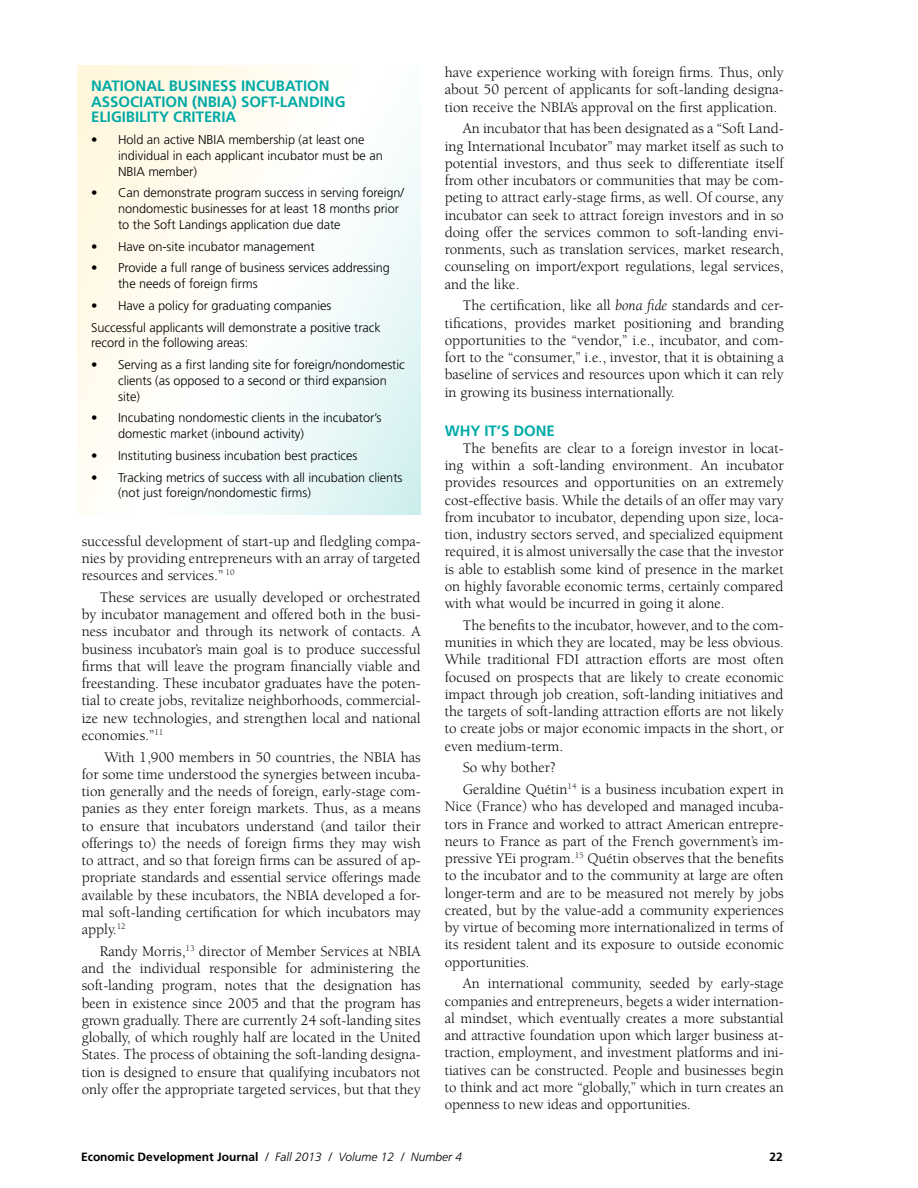
<style>
.page{position:relative;width:918px;height:1188px;background:#fff}
.page>*{position:absolute;margin:0;border:0;box-sizing:border-box;transform-origin:0 0}
.t1{font:15px/17.2px "Berkeley";color:#000;text-align:justify}
.t2{font:700 15px/15.8px "Frutiger";color:#00aaa6}
.t3{font:300 12.75px/15.8px "Frutiger";letter-spacing:-.005em;color:#000}
.t4{font:700 12px "Frutiger";color:#000}
.s1{font-style:italic}
.s2{font-weight:300;font-style:italic}
</style>
<div class="page">
<svg style="left:78px;top:66px;width:342px;height:448px"></svg>
<p class="t2" style="left:91px;top:78px;width:240px">NATIONAL BUSINESS INCUBATION<br>ASSOCIATION (NBIA</p>
<p class="t2" style="left:91px;top:93px;width:256px;text-indent:141px">) SOFT-LANDING<br>ELIGIBILITY CRITERIA</p>
<p class="t3" style="left:118px;top:132px;width:266px;text-indent:-27px">• Hold an active NBIA membership (at least one individual in each applicant incubator must be an<br>NBIA member)</p>
<p class="t3" style="left:118px;top:185px;width:288px;text-indent:-27px">• Can demonstrate program success in serving foreign/ nondomestic businesses for at least 18 months prior to the Soft Landings application due date</p>
<p class="t3" style="left:91px;top:238px;width:225px">• Have on-site incubator management</p>
<p class="t3" style="left:118px;top:260px;width:273px;text-indent:-27px">• Provide a full range of business services addressing the needs of foreign firms</p>
<p class="t3" style="left:91px;top:294px;width:291px;line-height:21.8px">• Have a policy for graduating companies<br>Successful applicants will demonstrate a positive track</p>
<p class="t3" style="left:91px;top:335px;width:159px">record in the following areas:</p>
<p class="t3" style="left:118px;top:357px;width:288px;text-indent:-27px">• Serving as a first landing site for foreign/nondomestic clients (as opposed to a second or third expansion site)</p>
<p class="t3" style="left:118px;top:410px;width:265px;text-indent:-27px">• Incubating nondomestic clients in the incubator’s domestic market (inbound activity)</p>
<p class="t3" style="left:91px;top:447px;width:268px">• Instituting business incubation best practices</p>
<p class="t3" style="left:118px;top:469px;width:286px;text-indent:-27px">• Tracking metrics of success with all incubation clients (not just foreign/nondomestic firms)</p>
<p class="t1" style="left:82px;top:533px;width:340px">successful development of start-up and fledgling compa&shy;nies by providing entrepreneurs with an array of targeted resources and services.” <sup>10</sup></p>
<p class="t1" style="left:82px;top:589px;width:341px;text-indent:18px">These services are usually developed or orchestrated by incubator management and offered both in the busi&shy;ness incubator and through its network of contacts. A business incubator’s main goal is to produce successful firms that will leave the program financially viable and freestanding. These incubator graduates have the poten&shy;tial to create jobs, revitalize neighborhoods, commercial&shy;ize new technologies, and strengthen local and national economies.”<sup>11</sup></p>
<p class="t1" style="left:82px;top:749px;width:341px;text-indent:23px">With 1,900 members in 50 countries, the NBIA has for some time understood the synergies between incuba&shy;tion generally and the needs of foreign, early-stage com&shy;panies as they enter foreign markets. Thus, as a means to ensure that incubators understand (and tailor their offerings to) the needs of foreign firms they may wish to attract, and so that foreign firms can be assured of ap&shy;propriate standards and essential service offerings made available by these incubators, the NBIA developed a for&shy;mal soft-landing certification for which incubators may apply.<sup>12</sup></p>
<p class="t1" style="left:82px;top:943px;width:341px;text-indent:18px">Randy Morris,<sup>13</sup> director of Member Services at NBIA and the individual responsible for administering the soft-landing program, notes that the designation has been in existence since 2005 and that the program has grown gradually. There are currently 24 soft-landing sites globally, of which roughly half are located in the United States. The process of obtaining the soft-landing designa&shy;tion is designed to ensure that qualifying incubators not only offer the appropriate targeted services, but that they</p>
<p class="t1" style="left:445px;top:64px;width:341px">have experience working with foreign firms. Thus, only about 50 percent of applicants for soft-landing designa&shy;tion receive the NBIA’s approval on the first application.</p>
<p class="t1" style="left:445px;top:120px;width:341px;text-indent:18px">An incubator that has been designated as a “Soft Land&shy;ing International Incubator” may market itself as such to potential investors, and thus seek to differentiate itself from other incubators or communities that may be com&shy;peting to attract early-stage firms, as well. Of course, any incubator can seek to attract foreign investors and in so doing offer the services common to soft-landing envi&shy;ronments, such as translation services, market research, counseling on import/export regulations, legal services, and the like.</p>
<p class="t1" style="left:445px;top:297px;width:341px;text-indent:18px">The certification, like all <span class="s1">bona fide</span> standards and cer&shy;tifications, provides market positioning and branding opportunities to the “vendor,” i.e., incubator, and com&shy;fort to the “consumer,” i.e., investor, that it is obtaining a baseline of services and resources upon which it can rely in growing its business internationally.</p>
<p class="t2" style="left:445px;top:422px;width:110px">WHY IT’S DONE</p>
<p class="t1" style="left:445px;top:440px;width:341px;text-indent:18px">The benefits are clear to a foreign investor in locat&shy;ing within a soft-landing environment. An incubator provides resources and opportunities on an extremely cost-effective basis. While the details of an offer may vary from incubator to incubator, depending upon size, loca&shy;tion, industry sectors served, and specialized equipment required, it is almost universally the case that the investor is able to establish some kind of presence in the market on highly favorable economic terms, certainly compared with what would be incurred in going it alone.</p>
<p class="t1" style="left:445px;top:617px;width:341px;text-indent:18px">The benefits to the incubator, however, and to the com&shy;munities in which they are located, may be less obvious.<br>While traditional FDI attraction efforts are most often focused on prospects that are likely to create economic impact through job creation, soft-landing initiatives and the targets of soft-landing attraction efforts are not likely to create jobs or major economic impacts in the short, or even medium-term.</p>
<p class="t1" style="left:463px;top:757px;width:323px;line-height:21.8px">So why bother?<br>Geraldine Quétin<sup>14</sup> is a business incubation expert in</p>
<p class="t1" style="left:445px;top:798px;width:341px">Nice (France) who has developed and managed incuba&shy;tors in France and worked to attract American entrepre&shy;neurs to France as part of the French government’s im&shy;pressive YEi program.<sup>15</sup> Quétin observes that the benefits to the incubator and to the community at large are often longer-term and are to be measured not merely by jobs created, but by the value-add a community experiences by virtue of becoming more internationalized in terms of its resident talent and its exposure to outside economic opportunities.</p>
<p class="t1" style="left:445px;top:975px;width:341px;text-indent:18px">An international community, seeded by early-stage companies and entrepreneurs, begets a wider internation&shy;al mindset, which eventually creates a more substantial and attractive foundation upon which larger business at&shy;traction, employment, and investment platforms and ini&shy;tiatives can be constructed. People and businesses begin to think and act more “globally,” which in turn creates an openness to new ideas and opportunities.</p>
<p class="t4" style="left:81px;top:1150px;width:383px">ECONOMIC DEVELOPMENT JOURNAL <span class="s2">/ Fall 2013 / Volume 12 / Number 4</span></p>
<p class="t4" style="left:770px;top:1150px;width:15px">22</p>
</div>
